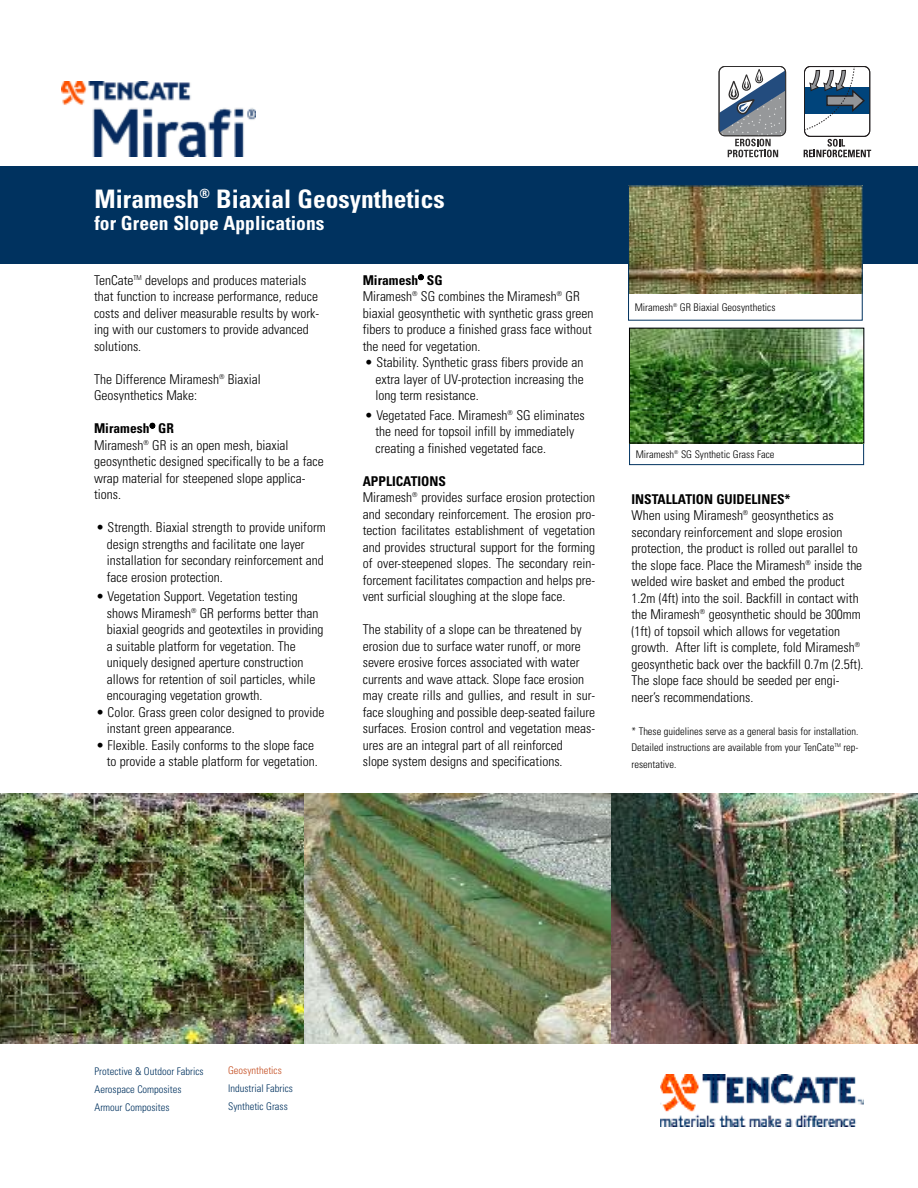
<style>
.page{position:relative;width:918px;height:1188px;background:#fff}
.page>*{position:absolute;margin:0;border:0;box-sizing:border-box;transform-origin:0 0}
.t1{font:700 condensed 25.5px "Univers LT";color:#fff}
.t2{font:700 condensed 19.5px "Univers LT";color:#fff}
.t3{font:300 condensed 13.5px/16.5px "Univers LT";color:#000}
.t4{font:300 condensed 10.5px/16.5px "Univers LT";color:#000;text-align:justify}
.t5{font:300 condensed 10.5px/18px "Univers LT";color:#00325f}
.t6{font:300 condensed 10.5px "Univers LT";color:#c44c1f}
.s1{font-weight:700}
</style>
<div class="page">
<img style="left:0;top:794px;width:305px;height:250px">
<div style="left:0;top:167px;width:918px;height:97px;background:#00325f"></div>
<img style="left:630px;top:188px;width:231px;height:106px">
<img style="left:305px;top:794px;width:307px;height:250px">
<div style="left:719px;top:66px;width:67px;height:70px;border:1px solid #302e2e;border-radius:6px"></div>
<svg style="left:719px;top:69px;width:67px;height:88px"></svg>
<div style="left:628px;top:186px;width:235px;height:135px;border:1px solid #00325f"></div>
<img style="left:62px;top:81px;width:193px;height:75px">
<img style="left:660px;top:1075px;width:204px;height:52px">
<div style="left:804px;top:87px;width:66px;height:27px;background:#00447b"></div>
<svg style="left:806px;top:68px;width:59px;height:62px"></svg>
<div style="left:804px;top:66px;width:66px;height:71px;border:1px solid #231f20;border-radius:6px"></div>
<svg style="left:804px;top:139px;width:67px;height:18px"></svg>
<img style="left:612px;top:794px;width:306px;height:250px">
<img style="left:631px;top:330px;width:231px;height:111px">
<div style="left:629px;top:328px;width:235px;height:115px;border:1px solid #000"></div>
<h1 class="t1" style="left:95px;top:189px;width:352px">Miramesh<sup>®</sup> Biaxial Geosynthetics</h1>
<h2 class="t2" style="left:95px;top:216px;width:231px">for Green Slope Applications</h2>
<p class="t3" style="left:94px;top:273px;width:227px">TenCate<sup>TM</sup> develops and produces materials that function to increase performance, reduce costs and deliver measurable results by work&shy;ing with our customers to provide advanced solutions.</p>
<p class="t3" style="left:94px;top:372px;width:168px">The Difference Miramesh<sup>®</sup> Biaxial<br>Geosynthetics Make:</p>
<p class="t3" style="left:94px;top:421px;width:231px"><span class="s1">Miramesh</span><sup>®</sup> <span class="s1">GR<br></span>Miramesh<sup>®</sup> GR is an open mesh, biaxial geosynthetic designed specifically to be a face wrap material for steepened slope applica&shy;tions.</p>
<p class="t3" style="left:107px;top:520px;width:221px;text-indent:-11px">• Strength. Biaxial strength to provide uniform design strengths and facilitate one layer installation for secondary reinforcement and face erosion protection.</p>
<p class="t3" style="left:107px;top:589px;width:218px;text-indent:-11px">• Vegetation Support. Vegetation testing shows Miramesh<sup>®</sup> GR performs better than biaxial geogrids and geotextiles in providing a suitable platform for vegetation. The uniquely designed aperture construction allows for retention of soil particles, while encouraging vegetation growth.</p>
<p class="t3" style="left:107px;top:705px;width:219px;text-indent:-11px">• Color. Grass green color designed to provide instant green appearance.</p>
<p class="t3" style="left:96px;top:738px;width:223px;text-align:right">• Flexible. Easily conforms to the slope face to provide a stable platform for vegetation.</p>
<p class="t3" style="left:363px;top:273px;width:232px"><span class="s1">Miramesh</span><sup>®</sup> <span class="s1">SG<br></span>Miramesh<sup>®</sup> SG combines the Miramesh<sup>®</sup> GR biaxial geosynthetic with synthetic grass green fibers to produce a finished grass face without the need for vegetation.</p>
<p class="t3" style="left:376px;top:355px;width:210px;text-align:justify;text-indent:-11px">• Stability. Synthetic grass fibers provide an extra layer of UV-protection increasing the long term resistance.</p>
<p class="t3" style="left:376px;top:408px;width:211px;text-indent:-11px">• Vegetated Face. Miramesh<sup>®</sup> SG eliminates the need for topsoil infill by immediately creating a finished vegetated face.</p>
<p class="t3" style="left:363px;top:474px;width:234px"><span class="s1">APPLICATIONS<br></span>Miramesh<sup>®</sup> provides surface erosion protection and secondary reinforcement. The erosion pro&shy;tection facilitates establishment of vegetation and provides structural support for the forming of over-steepened slopes. The secondary rein&shy;forcement facilitates compaction and helps pre&shy;vent surficial sloughing at the slope face.</p>
<p class="t3" style="left:363px;top:622px;width:234px">The stability of a slope can be threatened by erosion due to surface water runoff, or more severe erosive forces associated with water currents and wave attack. Slope face erosion may create rills and gullies, and result in sur&shy;face sloughing and possible deep-seated failure surfaces. Erosion control and vegetation meas&shy;ures are an integral part of all reinforced<br>slope system designs and specifications.</p>
<p class="t4" style="left:635px;top:300px;width:142px">Miramesh<sup>®</sup> GR Biaxial Geosynthetics</p>
<p class="t4" style="left:636px;top:447px;width:140px">Miramesh<sup>®</sup> SG Synthetic Grass Face</p>
<p class="t3" style="left:631px;top:492px;width:233px"><span class="s1">INSTALLATION GUIDELINES*<br></span>When using Miramesh<sup>®</sup> geosynthetics as secondary reinforcement and slope erosion protection, the product is rolled out parallel to the slope face. Place the Miramesh<sup>®</sup> inside the welded wire basket and embed the product 1.2m (4ft) into the soil. Backfill in contact with the Miramesh<sup>®</sup> geosynthetic should be 300mm (1ft) of topsoil which allows for vegetation growth. After lift is complete, fold Miramesh<sup>® </sup>geosynthetic back over the backfill 0.7m (2.5ft).<br>The slope face should be seeded per engi&shy;neer’s recommendations.</p>
<p class="t4" style="left:631px;top:724px;width:229px">* These guidelines serve as a general basis for installation.<br>Detailed instructions are available from your TenCate<sup>TM</sup> rep&shy;resentative.</p>
<p class="t5" style="left:95px;top:1063px;width:111px">Protective &amp; Outdoor Fabrics<br>Aerospace Composites<br>Armour Composites</p>
<p class="t6" style="left:228px;top:1066px;width:55px">Geosynthetics</p>
<p class="t5" style="left:228px;top:1080px;width:66px">Industrial Fabrics<br>Synthetic Grass</p>
</div>
